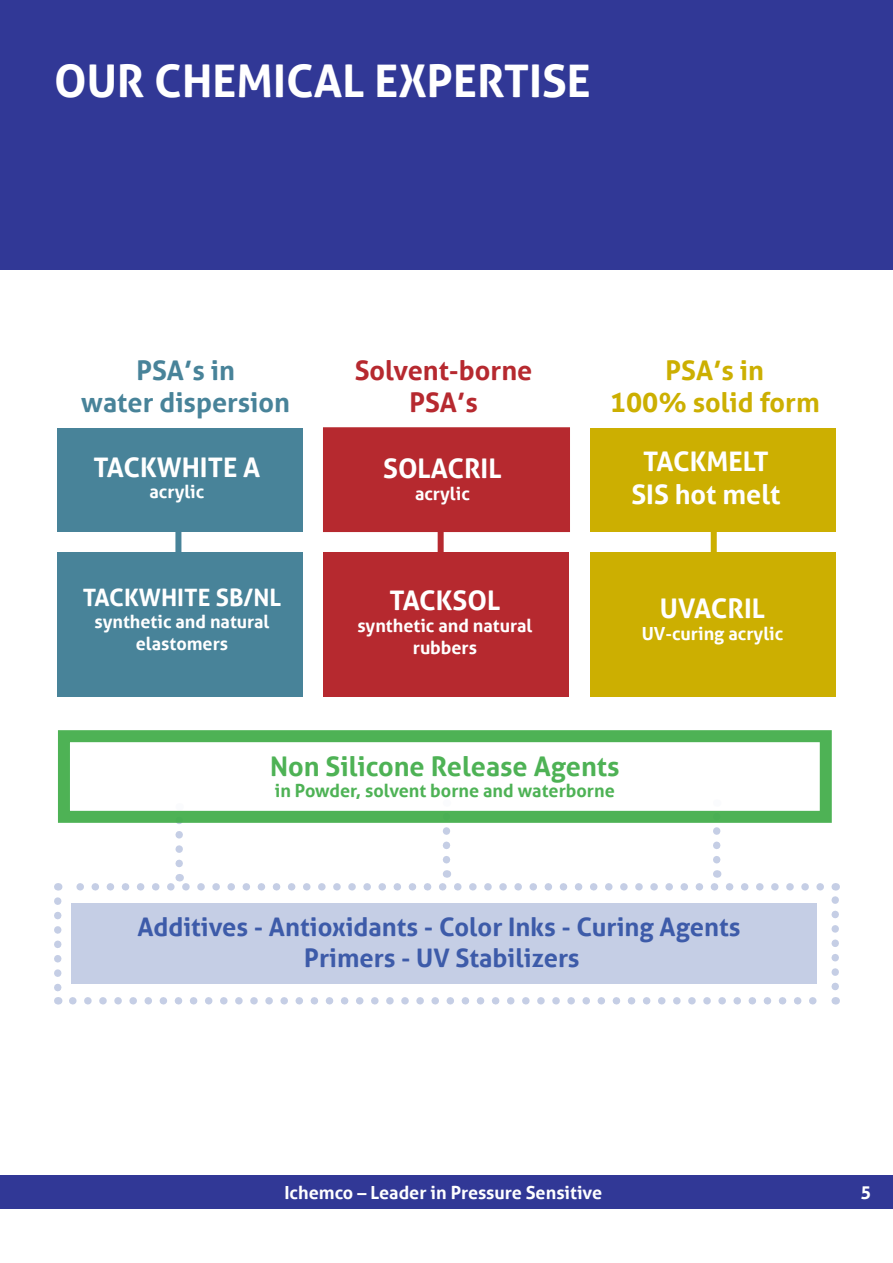
<style>
.page{position:relative;width:893px;height:1263px;background:#fff}
.page>*{position:absolute;margin:0;border:0;box-sizing:border-box;transform-origin:0 0}
.t1{font:700 45px "Aller";color:#fff}
.t2{font:700 27px/32.4px "Aller";color:#fff;text-align:center}
.t3{font:700 27px "Aller";color:#41ad49}
.t4{font:700 27px/32.4px "Aller";color:#488399;text-align:center}
.t5{font:700 27px/32.4px "Aller";color:#ccaf01;text-align:center}
.t6{font:700 27px/32.4px "Aller";color:#b6292f;text-align:center}
.t7{font:700 25.5px/30.6px "Aller";color:#3d5ba9;text-align:center}
.t8{font:700 24px "Aller";color:#fff}
.t9{font:700 18px/21.6px "Aller";color:#fff;text-align:center}
.t10{font:700 18px "Aller";color:#41ad49}
</style>
<div class="page">
<div style="left:0;top:0;width:893px;height:269px;background:#313896"></div>
<div style="left:58px;top:428px;width:245px;height:103px;background:#488399"></div>
<div style="left:323px;top:427px;width:247px;height:105px;background:#b6292f;border:2px solid #b6292f"></div>
<div style="left:590px;top:428px;width:245px;height:103px;background:#ccaf01"></div>
<div style="left:58px;top:552px;width:245px;height:144px;background:#488399"></div>
<div style="left:324px;top:552px;width:245px;height:144px;background:#b6292f"></div>
<div style="left:590px;top:552px;width:245px;height:144px;background:#ccaf01"></div>
<svg style="left:443px;top:827px;width:7px;height:33px"></svg>
<div style="left:71px;top:904px;width:746px;height:80px;background:#c5cee5"></div>
<div style="left:175px;top:531px;width:6px;height:33px;background:#488399"></div>
<div style="left:438px;top:513px;width:6px;height:62px;background:#b6292f"></div>
<div style="left:711px;top:511px;width:6px;height:63px;background:#ccaf01"></div>
<svg style="left:73px;top:997px;width:744px;height:7px"></svg>
<svg style="left:54px;top:901px;width:8px;height:103px"></svg>
<svg style="left:831px;top:883px;width:8px;height:103px"></svg>
<svg style="left:175px;top:823px;width:8px;height:40px"></svg>
<svg style="left:76px;top:870px;width:744px;height:20px"></svg>
<svg style="left:713px;top:827px;width:7px;height:33px"></svg>
<div style="left:58px;top:730px;width:774px;height:93px;border:12px solid #41ad49"></div>
<div style="left:0;top:1175px;width:893px;height:34px;background:#313896"></div>
<h1 class="t1" style="left:54px;top:54px;width:538px">OUR CHEMICAL EXPERTISE</h1>
<h2 class="t4" style="left:81px;top:354px;width:210px">PSA’s in<br>water dispersion</h2>
<h2 class="t6" style="left:355px;top:354px;width:179px">Solvent-borne<br>PSA’s</h2>
<h2 class="t5" style="left:610px;top:354px;width:211px">PSA’s in<br>100% solid form</h2>
<h2 class="t2" style="left:94px;top:451px;width:168px">TACKWHITE A</h2>
<p class="t9" style="left:150px;top:481px;width:56px">acrylic</p>
<h2 class="t2" style="left:631px;top:445px;width:151px">TACKMELT<br>SIS hot melt</h2>
<h2 class="t2" style="left:383px;top:452px;width:120px">SOLACRIL</h2>
<p class="t9" style="left:415px;top:482px;width:56px">acrylic</p>
<h3 class="t8" style="left:83px;top:583px;width:200px">TACKWHITE SB/NL</h3>
<p class="t9" style="left:94px;top:611px;width:177px">synthetic and natural elastomers</p>
<h2 class="t2" style="left:389px;top:584px;width:113px">TACKSOL</h2>
<p class="t9" style="left:357px;top:615px;width:177px">synthetic and natural rubbers</p>
<h2 class="t2" style="left:660px;top:592px;width:107px">UVACRIL</h2>
<p class="t9" style="left:642px;top:623px;width:143px">UV-curing acrylic</p>
<h2 class="t3" style="left:270px;top:749px;width:351px">Non Silicone Release Agents</h2>
<p class="t10" style="left:275px;top:780px;width:342px">in Powder, solvent borne and waterborne</p>
<h3 class="t7" style="left:138px;top:911px;width:605px">Additives - Antioxidants - Color Inks - Curing Agents<br>Primers - UV Stabilizers</h3>
<p class="t9" style="left:284px;top:1181px;width:319px">Ichemco – Leader in Pressure Sensitive</p>
<p class="t9" style="left:861px;top:1181px;width:12px">5</p>
</div>
